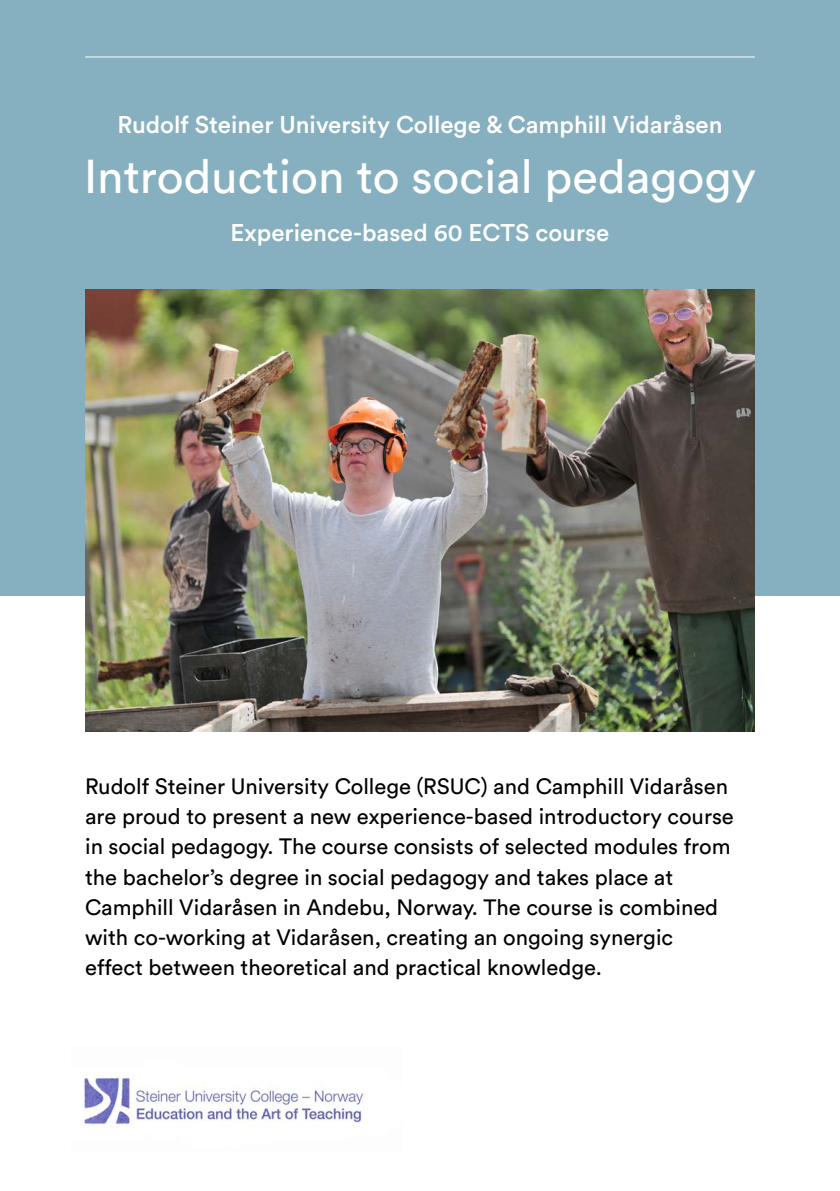
<style>
.page{position:relative;width:840px;height:1191px;background:#fff}
.page>*{position:absolute;margin:0;border:0;box-sizing:border-box;transform-origin:0 0}
.t1{font:47px "Circular Std";color:#fff}
.t2{font:500 24px "Circular Std";color:#fff}
.t3{font:22px/30px "Circular Std";color:#000}
</style>
<div class="page">
<div style="left:0;top:0;width:839px;height:595px;background:#86b0c0"></div>
<img style="left:85px;top:289px;width:669px;height:442px">
<img style="left:83px;top:1074px;width:285px;height:53px">
<hr style="left:85px;top:57px;width:669px;height:1px;background:#fff">
<p class="t2" style="left:117px;top:109px;width:606px">Rudolf Steiner University College &amp; Camphill Vidaråsen</p>
<h1 class="t1" style="left:84px;top:148px;width:673px">Introduction to social pedagogy</h1>
<p class="t2" style="left:230px;top:217px;width:380px">Experience-based 60 ECTS course</p>
<p class="t3" style="left:85px;top:771px;width:650px">Rudolf Steiner University College (RSUC) and Camphill Vidaråsen are proud to present a new experience-based introductory course in social pedagogy. The course consists of selected modules from the bachelor’s degree in social pedagogy and takes place at Camphill Vidaråsen in Andebu, Norway. The course is combined with co-working at Vidaråsen, creating an ongoing synergic effect between theoretical and practical knowledge.</p>
</div>
